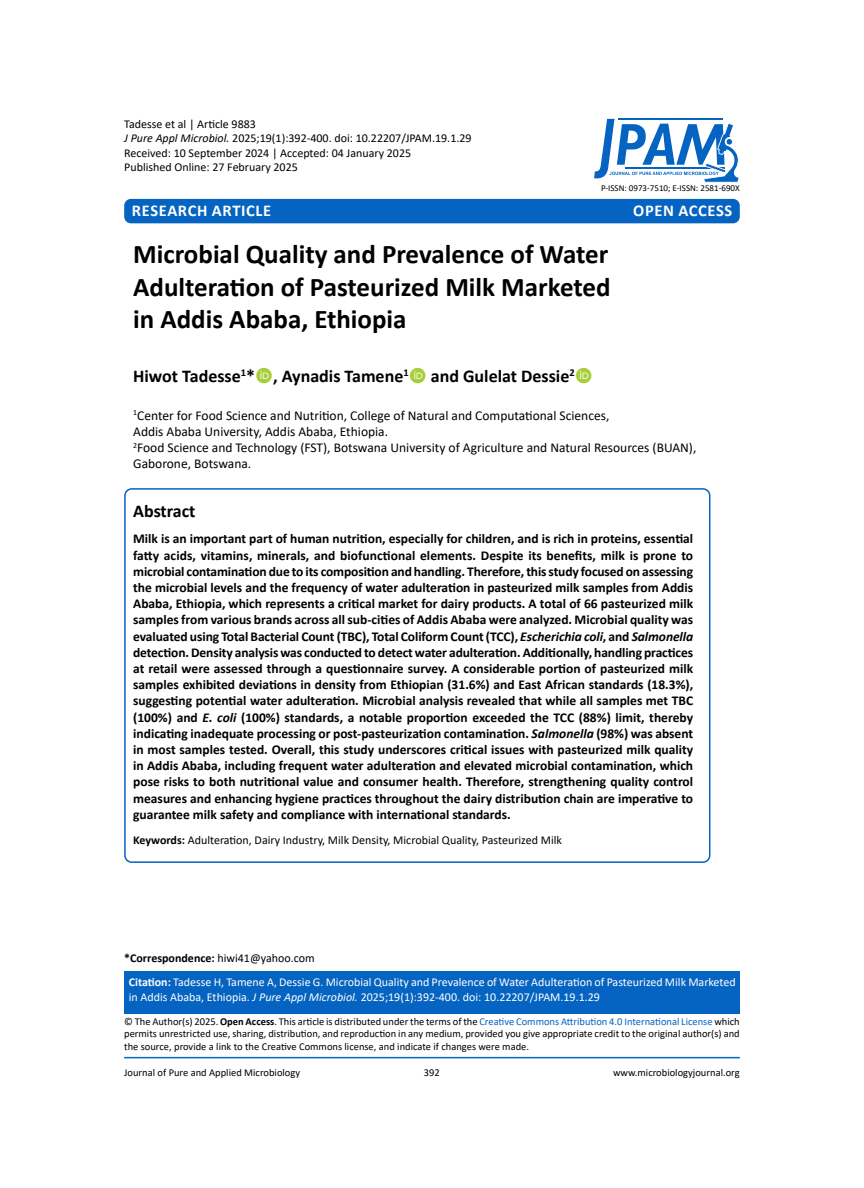
<style>
.page{position:relative;width:864px;height:1188px;background:#fff}
.page>*{position:absolute;margin:0;border:0;box-sizing:border-box;transform-origin:0 0}
.JPAM_Heading{font:700 27px/32.4px "Calibri";color:#000}
.JPAM_Author_Name{font:700 18px "Calibri";color:#000}
.JPAM_ABSTRACT{font:700 18px "Calibri";color:#000}
.t1{font:700 16.5px "Calibri";letter-spacing:.04em;color:#fff}
.JPAM_ABSTRACT-2{font:700 13.5px/16.2px "Calibri";color:#000;text-align:justify}
.JPAM_Adds___Keys{font:13.5px/16.2px "Calibri";color:#000}
.JPAM_ABSTRACT-3{font:12px "Calibri";color:#000}
.JPAM_Body_text{font:12px/14.4px "Calibri";color:#fff}
.JPAM_Body_text-2{font:700 12px "Calibri";color:#000}
.Body_text{font:10.5px/12.6px "Calibri";color:#000;text-align:justify}
.t2{font:9px "Calibri";color:#000}
.s1{font-style:italic}
.s2{font-weight:700}
.s3{font-weight:400}
.s4{color:#0563c1}
</style>
<div class="page">
<div style="left:124px;top:971px;width:616px;height:43px;background:#0563c1"></div>
<hr style="left:124px;top:1057px;width:616px;height:1px;background:#0563c1">
<div style="left:124px;top:199px;width:616px;height:24px;background:#0563c1;border-radius:7px"></div>
<svg style="left:594px;top:119px;width:145px;height:64px"></svg>
<div style="left:124px;top:488px;width:586px;height:375px;border:2px solid #0563c1;border-radius:7px"></div>
<p class="JPAM_ABSTRACT-3" style="left:124px;top:115px;width:133px">Tadesse et al | Article 9883</p>
<p class="JPAM_ABSTRACT-3" style="left:124px;top:130px;width:349px"><span class="s1">J Pure Appl Microbiol.</span> 2025;19(1):392-400. doi: 10.22207/JPAM.19.1.29</p>
<p class="JPAM_ABSTRACT-3" style="left:124px;top:144px;width:289px">Received: 10 September 2024 | Accepted: 04 January 2025</p>
<p class="JPAM_ABSTRACT-3" style="left:124px;top:159px;width:175px">Published Online: 27 February 2025</p>
<p class="t1" style="left:132px;top:198px;width:141px">RESEARCH ARTICLE</p>
<p class="t1" style="left:633px;top:198px;width:101px">OPEN ACCESS</p>
<p class="t2" style="left:601px;top:182px;width:140px">P-ISSN: 0973-7510; E-ISSN: 2581-690X</p>
<p class="JPAM_Heading" style="left:133px;top:238px;width:479px">Microbial Quality and Prevalence of Water<br>Adulteration of Pasteurized Milk Marketed</p>
<p class="JPAM_Heading" style="left:133px;top:303px;width:275px">in Addis Ababa, Ethiopia</p>
<p class="JPAM_Author_Name" style="left:133px;top:363px;width:443px">Hiwot Tadesse<sup>1</sup>* , Aynadis Tamene<sup>1</sup> and Gulelat Dessie<sup>2</sup></p>
<p class="JPAM_Adds___Keys" style="left:133px;top:407px;width:478px"><sup>1</sup>Center for Food Science and Nutrition, College of Natural and Computational Sciences,</p>
<p class="JPAM_Adds___Keys" style="left:133px;top:423px;width:256px">Addis Ababa University, Addis Ababa, Ethiopia.</p>
<p class="JPAM_Adds___Keys" style="left:133px;top:439px;width:565px"><sup>2</sup>Food Science and Technology (FST), Botswana University of Agriculture and Natural Resources (BUAN),<br>Gaborone, Botswana.</p>
<p class="JPAM_ABSTRACT" style="left:133px;top:498px;width:64px">Abstract</p>
<p class="JPAM_ABSTRACT-2" style="left:133px;top:531px;width:562px">Milk is an important part of human nutrition, especially for children, and is rich in proteins, essential fatty acids, vitamins, minerals, and biofunctional elements. Despite its benefits, milk is prone to microbial contamination due to its composition and handling. Therefore, this study focused on assessing the microbial levels and the frequency of water adulteration in pasteurized milk samples from Addis Ababa, Ethiopia, which represents a critical market for dairy products. A total of 66 pasteurized milk samples from various brands across all sub-cities of Addis Ababa were analyzed. Microbial quality was evaluated using Total Bacterial Count (TBC), Total Coliform Count (TCC), <span class="s1">Escherichia coli</span>, and <span class="s1">Salmonella </span>detection. Density analysis was conducted to detect water adulteration. Additionally, handling practices at retail were assessed through a questionnaire survey. A considerable portion of pasteurized milk samples exhibited deviations in density from Ethiopian (31.6%) and East African standards (18.3%), suggesting potential water adulteration. Microbial analysis revealed that while all samples met TBC (100%) and <span class="s1">E. coli</span> (100%) standards, a notable proportion exceeded the TCC (88%) limit, thereby indicating inadequate processing or post-pasteurization contamination. <span class="s1">Salmonella</span> (98%) was absent in most samples tested. Overall, this study underscores critical issues with pasteurized milk quality in Addis Ababa, including frequent water adulteration and elevated microbial contamination, which pose risks to both nutritional value and consumer health. Therefore, strengthening quality control measures and enhancing hygiene practices throughout the dairy distribution chain are imperative to guarantee milk safety and compliance with international standards.</p>
<p class="JPAM_ABSTRACT-3" style="left:133px;top:831px;width:430px"><span class="s2">Keywords:</span> Adulteration, Dairy Industry, Milk Density, Microbial Quality, Pasteurized Milk</p>
<p class="JPAM_Body_text-2" style="left:124px;top:950px;width:192px">*Correspondence: <span class="s3">hiwi41@yahoo.com</span></p>
<p class="JPAM_Body_text" style="left:129px;top:975px;width:609px"><span class="s2">Citation:</span> Tadesse H, Tamene A, Dessie G. Microbial Quality and Prevalence of Water Adulteration of Pasteurized Milk Marketed in Addis Ababa, Ethiopia. <span class="s1">J Pure Appl Microbiol.</span> 2025;19(1):392-400. doi: 10.22207/JPAM.19.1.29</p>
<p class="Body_text" style="left:124px;top:1015px;width:617px">© The Author(s) 2025. <span class="s2">Open Access</span>. This article is distributed under the terms of the <span class="s4">Creative Commons Attribution 4.0 International License</span> which permits unrestricted use, sharing, distribution, and reproduction in any medium, provided you give appropriate credit to the original author(s) and the source, provide a link to the Creative Commons license, and indicate if changes were made.</p>
<p class="Body_text" style="left:124px;top:1066px;width:177px">Journal of Pure and Applied Microbiology</p>
<p class="Body_text" style="left:424px;top:1066px;width:17px">392</p>
<p class="Body_text" style="left:613px;top:1066px;width:128px">www.microbiologyjournal.org</p>
</div>
